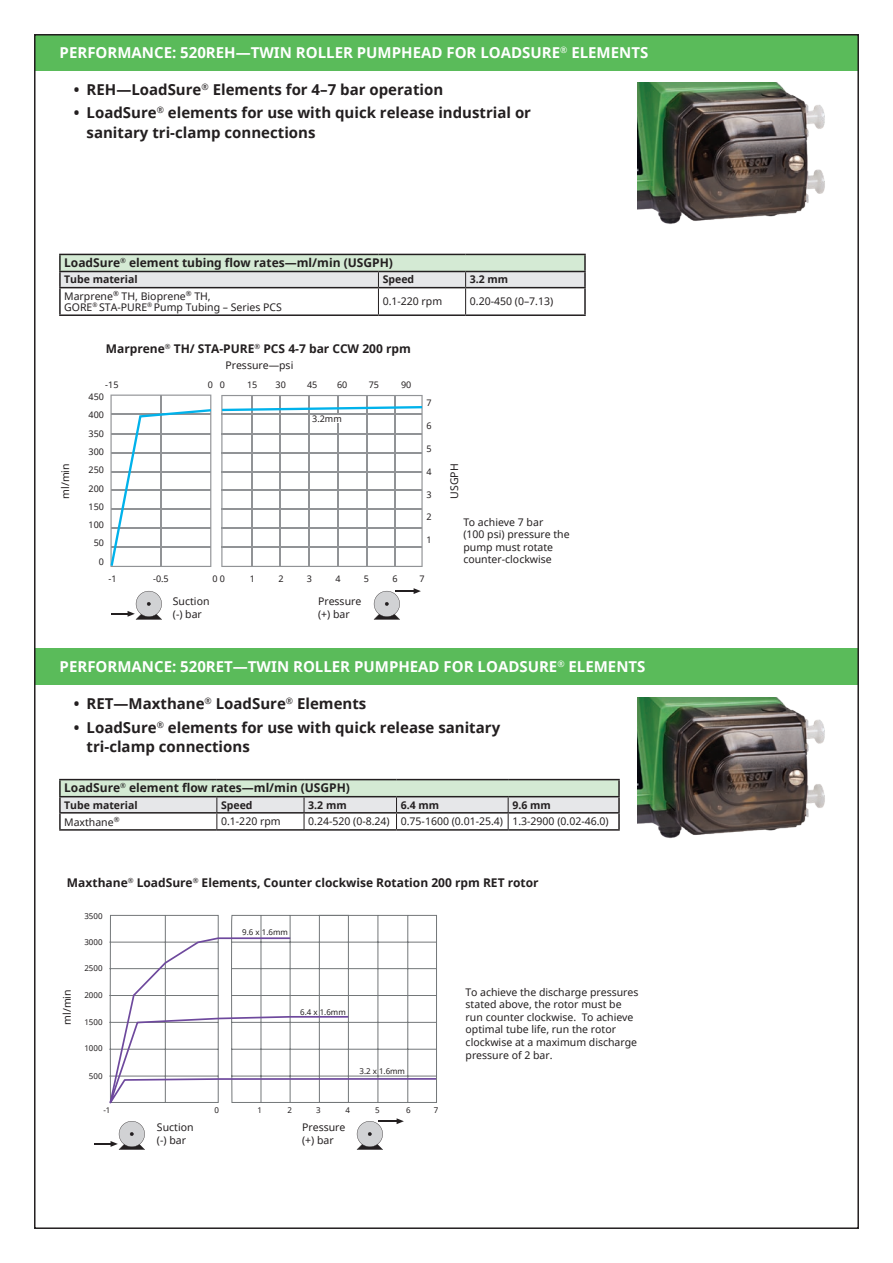
<style>
.page{position:relative;width:893px;height:1263px;background:#fff}
.page>*{position:absolute;margin:0;border:0;box-sizing:border-box;transform-origin:0 0}
.t1{font:700 15px/19.5px "Noto Sans";color:#231f20}
.t2{font:700 15px "Noto Sans";color:#fff}
.t3{font:700 12px "Noto Sans";color:#231f20}
.t4{font:10.5px/12.6px "Noto Sans";color:#231f20}
.t5{font:700 10.5px "Noto Sans";color:#231f20}
.t6{font:9px "Noto Sans";color:#231f20}
.t7{font:7.95px "Noto Sans";color:#231f20}
</style>
<div class="page">
<div style="left:34px;top:34px;width:825px;height:37px;background:#5abb5a"></div>
<div style="left:34px;top:648px;width:825px;height:37px;background:#5abb5a"></div>
<hr style="left:59px;top:254px;width:319px;height:1px;background:#231f20">
<hr style="left:378px;top:254px;width:88px;height:1px;background:#231f20">
<hr style="left:466px;top:254px;width:120px;height:1px;background:#231f20">
<hr style="left:59px;top:314px;width:319px;height:2px;background:#231f20">
<hr style="left:378px;top:314px;width:88px;height:2px;background:#231f20">
<hr style="left:466px;top:314px;width:120px;height:2px;background:#231f20">
<svg style="left:59px;top:255px;width:527px;height:59px"></svg>
<hr style="left:59px;top:287px;width:319px;height:1px;background:#231f20">
<hr style="left:378px;top:287px;width:88px;height:1px;background:#231f20">
<hr style="left:466px;top:287px;width:120px;height:1px;background:#231f20">
<hr style="left:59px;top:779px;width:158px;height:1px;background:#231f20">
<hr style="left:217px;top:779px;width:87px;height:1px;background:#231f20">
<hr style="left:304px;top:779px;width:92px;height:1px;background:#231f20">
<hr style="left:396px;top:779px;width:112px;height:1px;background:#231f20">
<hr style="left:508px;top:779px;width:112px;height:1px;background:#231f20">
<hr style="left:59px;top:829px;width:158px;height:2px;background:#231f20">
<hr style="left:217px;top:829px;width:87px;height:2px;background:#231f20">
<hr style="left:304px;top:829px;width:92px;height:2px;background:#231f20">
<hr style="left:396px;top:829px;width:112px;height:2px;background:#231f20">
<hr style="left:508px;top:829px;width:112px;height:2px;background:#231f20">
<svg style="left:59px;top:780px;width:561px;height:49px"></svg>
<hr style="left:59px;top:812px;width:158px;height:1px;background:#231f20">
<hr style="left:217px;top:812px;width:87px;height:1px;background:#231f20">
<hr style="left:304px;top:812px;width:92px;height:1px;background:#231f20">
<hr style="left:396px;top:812px;width:112px;height:1px;background:#231f20">
<hr style="left:508px;top:812px;width:112px;height:1px;background:#231f20">
<img style="left:638px;top:83px;width:187px;height:141px">
<img style="left:638px;top:697px;width:187px;height:142px">
<svg style="left:221px;top:395px;width:202px;height:172px"></svg>
<svg style="left:110px;top:395px;width:101px;height:172px"></svg>
<svg style="left:111px;top:591px;width:51px;height:29px"></svg>
<svg style="left:374px;top:588px;width:47px;height:32px"></svg>
<div style="left:312px;top:416px;width:30px;height:7px;background:#fff"></div>
<svg style="left:109px;top:915px;width:328px;height:21px"></svg>
<svg style="left:94px;top:936px;width:343px;height:214px"></svg>
<p class="t2" style="left:60px;top:42px;width:590px">PERFORMANCE: 520REH—TWIN ROLLER PUMPHEAD FOR LOADSURE<sup>®</sup> ELEMENTS</p>
<p class="t1" style="left:74px;top:79px;width:371px">• REH—LoadSure<sup>®</sup> Elements for 4–7 bar operation</p>
<p class="t1" style="left:87px;top:103px;width:446px;text-indent:-13px">• LoadSure<sup>®</sup> elements for use with quick release industrial or sanitary tri-clamp connections</p>
<p class="t3" style="left:64px;top:254px;width:330px">LoadSure<sup>®</sup> element tubing flow rates—ml/min (USGPH)</p>
<p class="t5" style="left:64px;top:272px;width:75px">Tube material</p>
<p class="t5" style="left:383px;top:272px;width:33px">Speed</p>
<p class="t5" style="left:470px;top:272px;width:40px">3.2 mm</p>
<p class="t4" style="left:64px;top:291px;width:219px;line-height:10.5px">Marprene<sup>®</sup> TH, Bioprene<sup>®</sup> TH,<br>GORE<sup>®</sup> STA‑PURE<sup>®</sup> Pump Tubing – Series PCS</p>
<p class="t4" style="left:383px;top:295px;width:61px">0.1-220 rpm</p>
<p class="t4" style="left:470px;top:295px;width:85px">0.20-450 (0–7.13)</p>
<p class="t3" style="left:106px;top:340px;width:307px">Marprene<sup>®</sup> TH/ STA-PURE<sup>®</sup> PCS 4-7 bar CCW 200 rpm</p>
<p class="t4" style="left:225px;top:359px;width:69px">Pressure—psi</p>
<p class="t6" style="left:105px;top:379px;width:15px">-15</p>
<p class="t6" style="left:208px;top:379px;width:19px">0 0</p>
<p class="t6" style="left:247px;top:379px;width:12px">15</p>
<p class="t6" style="left:276px;top:379px;width:12px">30</p>
<p class="t6" style="left:307px;top:379px;width:12px">45</p>
<p class="t6" style="left:337px;top:379px;width:12px">60</p>
<p class="t6" style="left:369px;top:379px;width:12px">75</p>
<p class="t6" style="left:401px;top:379px;width:12px">90</p>
<p class="t6" style="left:89px;top:391px;width:17px">450</p>
<p class="t6" style="left:89px;top:409px;width:17px">400</p>
<p class="t6" style="left:89px;top:427px;width:17px">350</p>
<p class="t6" style="left:89px;top:445px;width:17px">300</p>
<p class="t6" style="left:89px;top:464px;width:17px">250</p>
<p class="t6" style="left:89px;top:482px;width:17px">200</p>
<p class="t6" style="left:89px;top:500px;width:17px">150</p>
<p class="t6" style="left:89px;top:519px;width:17px">100</p>
<p class="t6" style="left:94px;top:537px;width:12px">50</p>
<p class="t6" style="left:99px;top:555px;width:7px">0</p>
<p class="t6" style="left:427px;top:397px;width:7px">7</p>
<p class="t6" style="left:427px;top:420px;width:7px">6</p>
<p class="t6" style="left:427px;top:442px;width:7px">5</p>
<p class="t6" style="left:427px;top:465px;width:7px">4</p>
<p class="t6" style="left:427px;top:488px;width:7px">3</p>
<p class="t6" style="left:427px;top:511px;width:7px">2</p>
<p class="t6" style="left:427px;top:534px;width:7px">1</p>
<p class="t6" style="left:312px;top:413px;width:31px">3.2mm</p>
<p class="t4" style="left:59px;top:499px;width:37px;rotate:-90deg">ml/min</p>
<p class="t4" style="left:448px;top:499px;width:37px;rotate:-90deg">USGPH</p>
<p class="t4" style="left:463px;top:515px;width:108px">To achieve 7 bar<br>(100 psi) pressure the pump must rotate counter-clockwise</p>
<p class="t6" style="left:108px;top:573px;width:10px">-1</p>
<p class="t6" style="left:153px;top:573px;width:17px">-0.5</p>
<p class="t6" style="left:212px;top:573px;width:14px">0 0</p>
<p class="t6" style="left:250px;top:573px;width:7px">1</p>
<p class="t6" style="left:278px;top:573px;width:7px">2</p>
<p class="t6" style="left:307px;top:573px;width:7px">3</p>
<p class="t6" style="left:335px;top:573px;width:7px">4</p>
<p class="t6" style="left:364px;top:573px;width:7px">5</p>
<p class="t6" style="left:392px;top:573px;width:7px">6</p>
<p class="t6" style="left:419px;top:573px;width:7px">7</p>
<p class="t4" style="left:173px;top:595px;width:38px">Suction</p>
<p class="t4" style="left:173px;top:607px;width:31px">(-) bar</p>
<p class="t4" style="left:318px;top:595px;width:45px">Pressure</p>
<p class="t4" style="left:318px;top:607px;width:33px">(+) bar</p>
<p class="t2" style="left:60px;top:656px;width:587px">PERFORMANCE: 520RET—TWIN ROLLER PUMPHEAD FOR LOADSURE<sup>®</sup> ELEMENTS</p>
<p class="t1" style="left:74px;top:694px;width:294px">• RET—Maxthane<sup>®</sup> LoadSure<sup>®</sup> Elements</p>
<p class="t1" style="left:87px;top:717px;width:415px;text-indent:-13px">• LoadSure<sup>®</sup> elements for use with quick release sanitary tri‑clamp connections</p>
<p class="t3" style="left:64px;top:780px;width:287px">LoadSure<sup>®</sup> element flow rates—ml/min (USGPH)</p>
<p class="t5" style="left:64px;top:797px;width:75px">Tube material</p>
<p class="t5" style="left:221px;top:797px;width:33px">Speed</p>
<p class="t5" style="left:308px;top:797px;width:40px">3.2 mm</p>
<p class="t5" style="left:401px;top:797px;width:40px">6.4 mm</p>
<p class="t5" style="left:512px;top:797px;width:40px">9.6 mm</p>
<p class="t4" style="left:64px;top:815px;width:57px">Maxthane<sup>®</sup></p>
<p class="t4" style="left:221px;top:815px;width:61px">0.1-220 rpm</p>
<p class="t4" style="left:308px;top:815px;width:83px">0.24-520 (0-8.24)</p>
<p class="t4" style="left:401px;top:815px;width:104px">0.75-1600 (0.01-25.4)</p>
<p class="t4" style="left:512px;top:815px;width:98px">1.3-2900 (0.02-46.0)</p>
<p class="t3" style="left:67px;top:874px;width:473px">Maxthane<sup>®</sup> LoadSure<sup>®</sup> Elements, Counter clockwise Rotation 200 rpm RET rotor</p>
<p class="t7" style="left:84px;top:910px;width:20px">3500</p>
<p class="t7" style="left:84px;top:937px;width:20px">3000</p>
<p class="t7" style="left:84px;top:963px;width:20px">2500</p>
<p class="t7" style="left:242px;top:927px;width:47px">9.6 x 1.6mm</p>
<p class="t4" style="left:60px;top:1025px;width:37px;rotate:-90deg">ml/min</p>
<p class="t4" style="left:466px;top:985px;width:174px">To achieve the discharge pressures stated above, the rotor must be run counter clockwise. To achieve optimal tube life, run the rotor clockwise at a maximum discharge pressure of 2 bar.</p>
<p class="t7" style="left:84px;top:990px;width:20px">2000</p>
<p class="t7" style="left:300px;top:1006px;width:47px">6.4 x 1.6mm</p>
<p class="t7" style="left:84px;top:1016px;width:20px">1500</p>
<p class="t7" style="left:84px;top:1043px;width:20px">1000</p>
<p class="t7" style="left:89px;top:1071px;width:15px">500</p>
<p class="t7" style="left:103px;top:1104px;width:9px">-1</p>
<p class="t4" style="left:157px;top:1121px;width:38px">Suction</p>
<p class="t4" style="left:157px;top:1133px;width:31px">(-) bar</p>
<p class="t7" style="left:359px;top:1066px;width:47px">3.2 x 1.6mm</p>
<p class="t7" style="left:214px;top:1104px;width:6px">0</p>
<p class="t7" style="left:257px;top:1104px;width:6px">1</p>
<p class="t7" style="left:287px;top:1104px;width:6px">2</p>
<p class="t7" style="left:316px;top:1104px;width:6px">3</p>
<p class="t7" style="left:346px;top:1104px;width:6px">4</p>
<p class="t7" style="left:375px;top:1104px;width:6px">5</p>
<p class="t7" style="left:406px;top:1104px;width:6px">6</p>
<p class="t7" style="left:434px;top:1104px;width:6px">7</p>
<p class="t4" style="left:302px;top:1121px;width:45px">Pressure</p>
<p class="t4" style="left:302px;top:1133px;width:33px">(+) bar</p>
</div>
